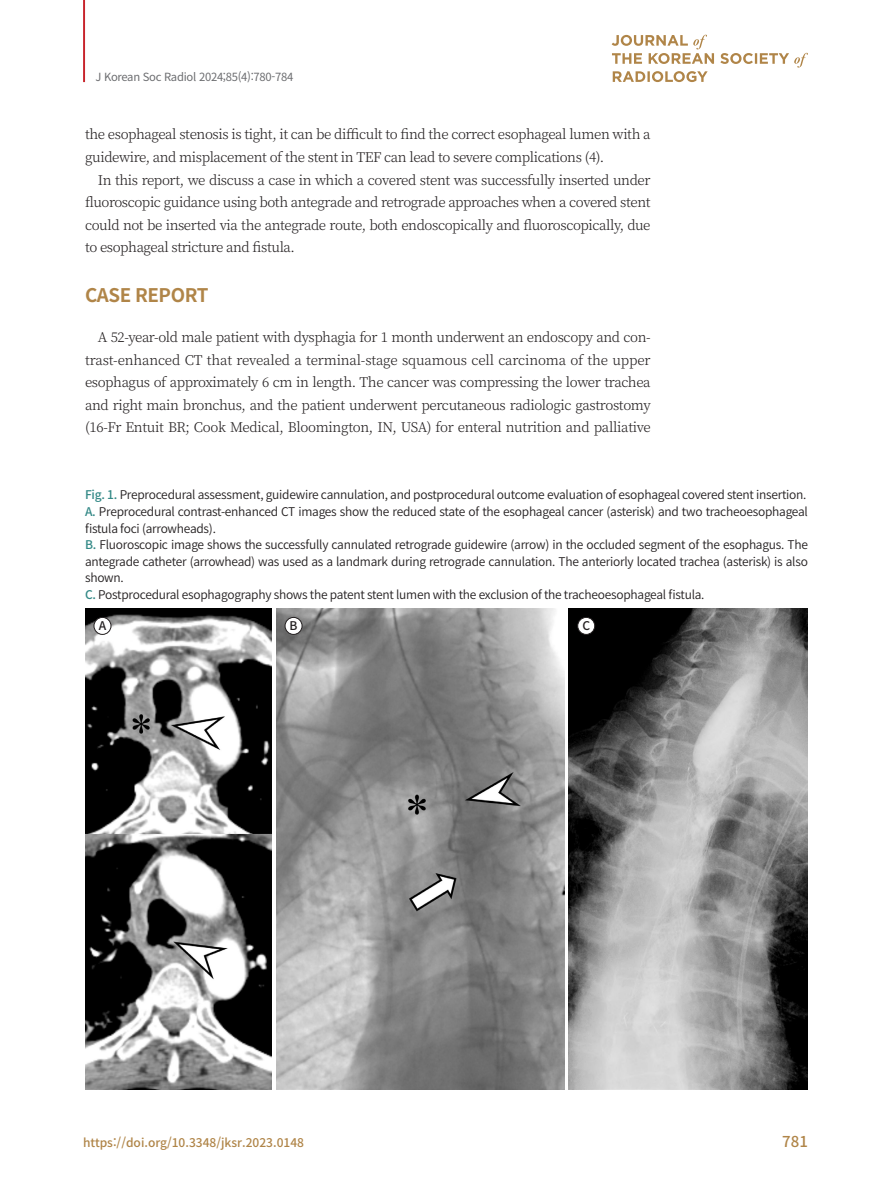
<style>
.page{position:relative;width:893px;height:1191px;background:#fff}
.page>*{position:absolute;margin:0;border:0;box-sizing:border-box;transform-origin:0 0}
.큰제목{font:700 18.75px "Noto Sans CJ Kkr";letter-spacing:-.02em;color:#b08548}
.t1{font:500 15px "Noto Sans CJ Kkr";color:#b08548}
.영문본문{font:300 13.5px/22.5px "Noto Serif CJ Kkr";letter-spacing:-.03em;color:#231f20;text-align:justify}
.그림제목1{font:600 12px/16.5px "Noto Sans CJ Kkr";letter-spacing:-.02em;color:#231f20}
.그림제목{font:600 12px "Noto Sans CJ Kkr";letter-spacing:-.02em;color:#231f20}
.t2{font:500 12px "Noto Sans CJ Kkr";color:#b08548}
.캡션{font:500 12px "Noto Sans CJ Kkr";color:#231f20}
.t3{font:11.25px "Noto Sans CJ Kkr";letter-spacing:-.025em;color:#6c6d70}
.s1{font-weight:500;color:#328886}
</style>
<div class="page">
<hr style="left:83px;top:0;width:2px;height:82px;background:#c8242b">
<svg style="left:612px;top:35px;width:196px;height:47px"></svg>
<img style="left:85px;top:608px;width:187px;height:481px">
<img style="left:276px;top:608px;width:289px;height:481px">
<img style="left:569px;top:608px;width:239px;height:481px">
<div style="left:94px;top:617px;width:17px;height:17px;background:#fff;border-radius:50%"></div>
<div style="left:94px;top:617px;width:17px;height:17px;border:1px solid #231f20;border-radius:50%"></div>
<div style="left:285px;top:617px;width:17px;height:17px;background:#fff;border-radius:50%"></div>
<div style="left:285px;top:617px;width:17px;height:17px;border:1px solid #231f20;border-radius:50%"></div>
<div style="left:578px;top:617px;width:17px;height:17px;background:#fff;border-radius:50%"></div>
<div style="left:577px;top:617px;width:18px;height:17px;border:1px solid #231f20;border-radius:50%"></div>
<p class="t3" style="left:96px;top:70px;width:199px">J Korean Soc Radiol 2024;85(4):780-784</p>
<p class="영문본문" style="left:85px;top:124px;width:567px">the esophageal stenosis is tight, it can be difficult to find the correct esophageal lumen with a guidewire, and misplacement of the stent in TEF can lead to severe complications (4).</p>
<p class="영문본문" style="left:85px;top:169px;width:567px;text-indent:13px">In this report, we discuss a case in which a covered stent was successfully inserted under fluoroscopic guidance using both antegrade and retrograde approaches when a covered stent could not be inserted via the antegrade route, both endoscopically and fluoroscopically, due to esophageal stricture and fistula.</p>
<p class="큰제목" style="left:85px;top:284px;width:125px">CASE REPORT</p>
<p class="영문본문" style="left:85px;top:326px;width:567px;text-indent:13px">A 52-year-old male patient with dysphagia for 1 month underwent an endoscopy and con&shy;trast-enhanced CT that revealed a terminal-stage squamous cell carcinoma of the upper esophagus of approximately 6 cm in length. The cancer was compressing the lower trachea and right main bronchus, and the patient underwent percutaneous radiologic gastrostomy (16-Fr Entuit BR; Cook Medical, Bloomington, IN, USA) for enteral nutrition and palliative</p>
<p class="그림제목" style="left:85px;top:488px;width:723px"><span class="s1">Fig. 1.</span> Preprocedural assessment, guidewire cannulation, and postprocedural outcome evaluation of esophageal covered stent insertion.</p>
<p class="그림제목1" style="left:85px;top:503px;width:724px"><span class="s1">A.</span> Preprocedural contrast-enhanced CT images show the reduced state of the esophageal cancer (asterisk) and two tracheoesophageal fistula foci (arrowheads).</p>
<p class="그림제목1" style="left:85px;top:536px;width:724px;text-align:justify"><span class="s1">B.</span> Fluoroscopic image shows the successfully cannulated retrograde guidewire (arrow) in the occluded segment of the esophagus. The antegrade catheter (arrowhead) was used as a landmark during retrograde cannulation. The anteriorly located trachea (asterisk) is also shown.</p>
<p class="그림제목1" style="left:85px;top:586px;width:621px"><span class="s1">C.</span> Postprocedural esophagography shows the patent stent lumen with the exclusion of the tracheoesophageal fistula.</p>
<p class="캡션" style="left:99px;top:619px;width:9px">A</p>
<p class="캡션" style="left:290px;top:619px;width:10px">B</p>
<p class="캡션" style="left:582px;top:619px;width:9px">C</p>
<p class="t2" style="left:83px;top:1135px;width:222px">https://doi.org/10.3348/jksr.2023.0148</p>
<p class="t1" style="left:782px;top:1132px;width:27px">781</p>
</div>
